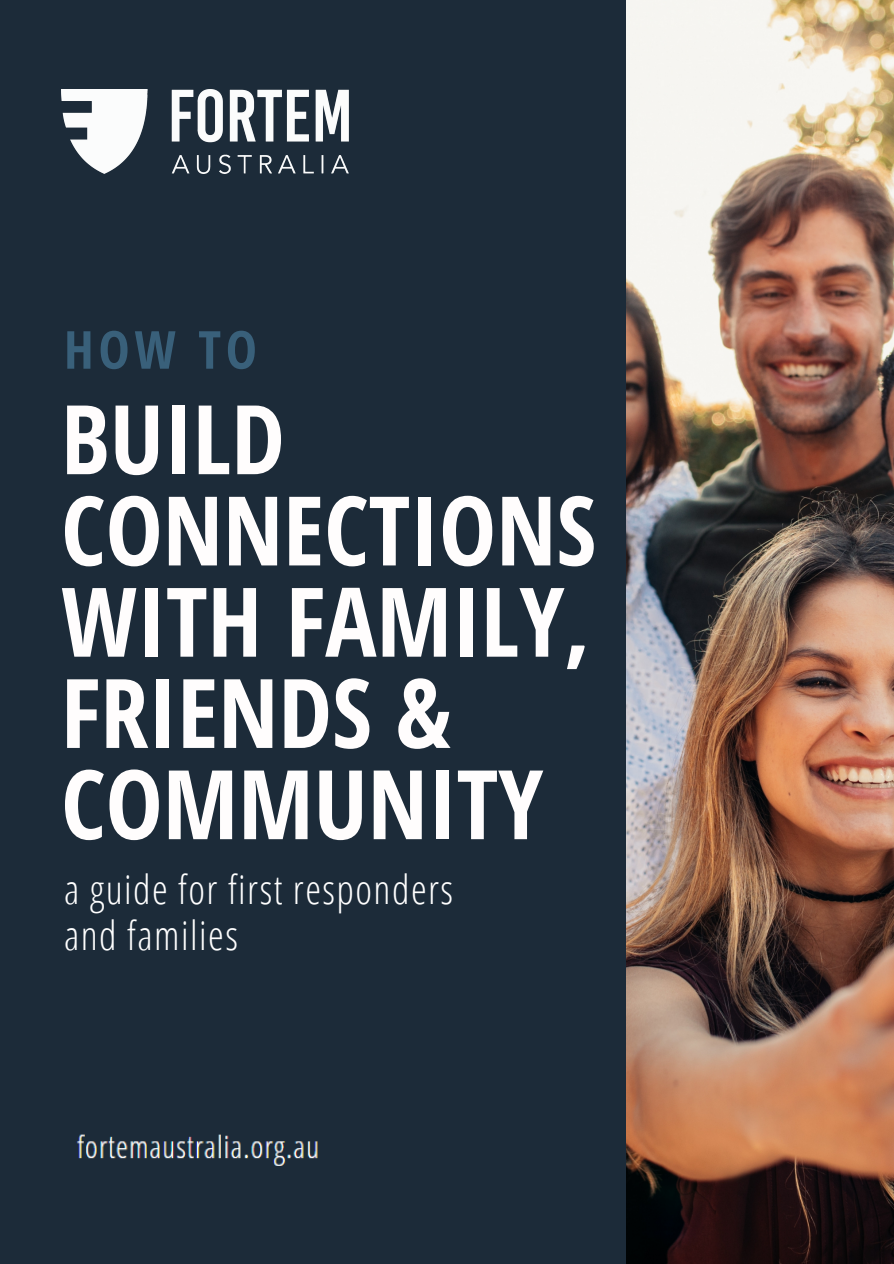
<style>
.page{position:relative;width:894px;height:1264px;background:#fff}
.page>*{position:absolute;margin:0;border:0;box-sizing:border-box;transform-origin:0 0}
.t1{font:700 96.15px/91.2px "Open Sans Condensed";color:#fffdfd}
.t2{font:700 52.35px "Open Sans Condensed";color:#39607a}
.t3{font:300 40.05px "Open Sans Condensed";letter-spacing:.035em;color:#fff}
</style>
<div class="page">
<div style="left:0;top:0;width:893px;height:1263px;background:#1c2b39"></div>
<img style="left:61px;top:89px;width:287px;height:85px">
<img style="left:76px;top:1134px;width:242px;height:32px">
<img style="left:626px;top:0;width:267px;height:1263px">
<p class="t2" style="left:64px;top:313px;width:194px">HOW TO</p>
<p class="t1" style="left:61px;top:391px;width:536px">BUILD<br>CONNECTIONS<br>WITH FAMILY,<br>FRIENDS &amp;<br>COMMUNITY</p>
<p class="t3" style="left:64px;top:860px;width:390px">a guide for first responders</p>
<p class="t3" style="left:64px;top:907px;width:175px">and families</p>
</div>
